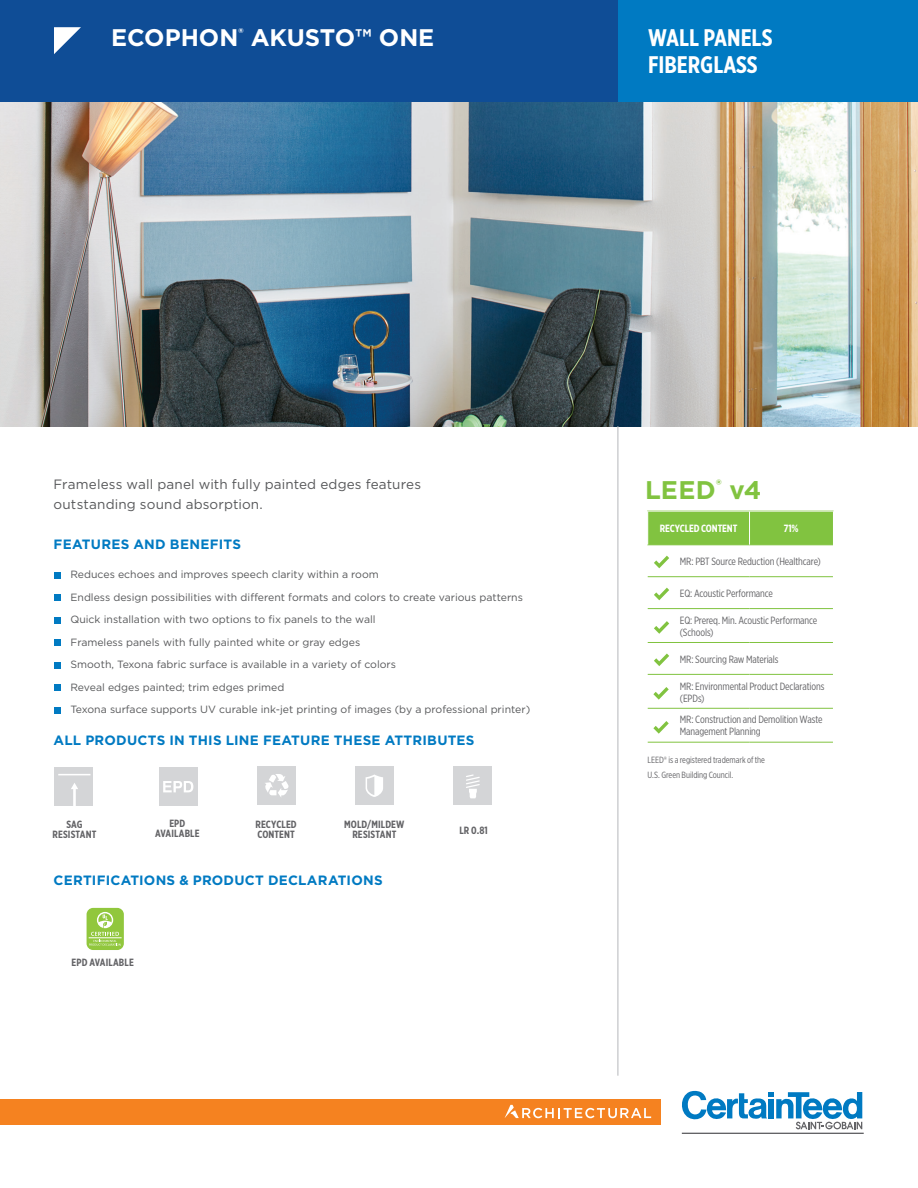
<style>
.page{position:relative;width:918px;height:1188px;background:#fff}
.page>*{position:absolute;margin:0;border:0;box-sizing:border-box;transform-origin:0 0}
.t1{font:700 25.5px "Gotham";letter-spacing:.005em;color:#81c340}
.t2{font:700 24px/27px "Gotham X Narrow";color:#fff}
.t3{font:700 24px "Gotham";color:#fff}
.t4{font:700 13.5px "Gotham";letter-spacing:.015em;color:#007ac2}
.t5{font:13.5px/19.5px "Gotham";letter-spacing:.01em;color:#57585a}
.t6{font:10.5px/22.5px "Gotham";color:#57585a}
.t7{font:10.5px/12px "Gotham X Narrow";letter-spacing:-.01em;color:#636366}
.t8{font:700 10.5px/10.5px "Gotham X Narrow";letter-spacing:.01em;color:#636366;text-align:center}
.t9{font:700 10.5px "Gotham X Narrow";letter-spacing:-.01em;color:#fff}
.t10{font:9px/15px "Gotham X Narrow";letter-spacing:-.005em;color:#636366}
</style>
<div class="page">
<img style="left:0;top:101px;width:918px;height:325px">
<hr style="left:618px;top:426px;width:1px;height:650px;background:#b6b7bb">
<svg style="left:682px;top:1090px;width:180px;height:39px"></svg>
<hr style="left:682px;top:1133px;width:182px;height:1px;background:#636366">
<div style="left:0;top:1100px;width:660px;height:25px;background:#f58220"></div>
<svg style="left:505px;top:1105px;width:146px;height:13px"></svg>
<div style="left:648px;top:512px;width:185px;height:33px;background:#81c340"></div>
<hr style="left:647px;top:545px;width:103px;height:1px;background:#81c340">
<hr style="left:750px;top:545px;width:83px;height:1px;background:#81c340">
<hr style="left:648px;top:576px;width:102px;height:1px;background:#81c340">
<hr style="left:750px;top:576px;width:83px;height:1px;background:#81c340">
<hr style="left:648px;top:608px;width:102px;height:1px;background:#81c340">
<hr style="left:750px;top:608px;width:83px;height:1px;background:#81c340">
<hr style="left:648px;top:642px;width:102px;height:1px;background:#81c340">
<hr style="left:750px;top:642px;width:83px;height:1px;background:#81c340">
<hr style="left:648px;top:674px;width:102px;height:1px;background:#81c340">
<hr style="left:750px;top:674px;width:83px;height:1px;background:#81c340">
<hr style="left:749px;top:511px;width:1px;height:34px;background:#fff">
<hr style="left:648px;top:708px;width:102px;height:1px;background:#81c340">
<hr style="left:750px;top:708px;width:83px;height:1px;background:#81c340">
<hr style="left:648px;top:742px;width:102px;height:1px;background:#81c340">
<hr style="left:750px;top:742px;width:83px;height:1px;background:#81c340">
<svg style="left:654px;top:556px;width:15px;height:12px"></svg>
<svg style="left:654px;top:588px;width:15px;height:12px"></svg>
<svg style="left:654px;top:621px;width:15px;height:13px"></svg>
<svg style="left:654px;top:654px;width:15px;height:12px"></svg>
<svg style="left:653px;top:687px;width:16px;height:13px"></svg>
<svg style="left:653px;top:721px;width:16px;height:13px"></svg>
<div style="left:0;top:0;width:618px;height:101px;background:#0f4d96"></div>
<div style="left:618px;top:0;width:300px;height:101px;background:#007ac2"></div>
<svg style="left:54px;top:27px;width:27px;height:27px"></svg>
<div style="left:87px;top:908px;width:37px;height:42px;background:#91c73d;border-radius:7px"></div>
<hr style="left:89px;top:938px;width:33px;height:1px;background:#fff">
<svg style="left:89px;top:912px;width:32px;height:34px"></svg>
<div style="left:159px;top:767px;width:39px;height:39px;background:#d4d5d7"></div>
<div style="left:355px;top:766px;width:39px;height:39px;background:#d4d5d7"></div>
<svg style="left:366px;top:774px;width:17px;height:23px"></svg>
<div style="left:453px;top:766px;width:39px;height:39px;background:#d4d5d7"></div>
<svg style="left:466px;top:774px;width:14px;height:24px"></svg>
<div style="left:257px;top:766px;width:39px;height:39px;background:#d4d5d7"></div>
<svg style="left:265px;top:774px;width:24px;height:23px"></svg>
<svg style="left:163px;top:781px;width:30px;height:11px"></svg>
<div style="left:54px;top:572px;width:7px;height:6px;background:#007ac2"></div>
<div style="left:54px;top:594px;width:7px;height:7px;background:#007ac2"></div>
<div style="left:54px;top:617px;width:7px;height:6px;background:#007ac2"></div>
<div style="left:54px;top:639px;width:7px;height:7px;background:#007ac2"></div>
<div style="left:54px;top:662px;width:7px;height:6px;background:#007ac2"></div>
<div style="left:54px;top:684px;width:7px;height:7px;background:#007ac2"></div>
<div style="left:54px;top:707px;width:7px;height:6px;background:#007ac2"></div>
<div style="left:54px;top:767px;width:39px;height:39px;background:#d4d5d7"></div>
<hr style="left:58px;top:774px;width:32px;height:1px;background:#fff">
<svg style="left:71px;top:783px;width:7px;height:6px"></svg>
<hr style="left:73px;top:788px;width:3px;height:18px;background:#fff">
<h2 class="t3" style="left:111px;top:21px;width:325px">ECOPHON<sup>®</sup> AKUSTO™ ONE</h2>
<h2 class="t2" style="left:648px;top:24px;width:126px">WALL PANELS<br>FIBERGLASS</h2>
<p class="t5" style="left:54px;top:474px;width:369px">Frameless wall panel with fully painted edges features outstanding sound absorption.</p>
<h1 class="t1" style="left:645px;top:473px;width:118px">LEED<sup>®</sup> v4</h1>
<p class="t4" style="left:54px;top:535px;width:189px">FEATURES AND BENEFITS</p>
<p class="t6" style="left:71px;top:563px;width:461px">Reduces echoes and improves speech clarity within a room<br>Endless design possibilities with different formats and colors to create various patterns Quick installation with two options to fix panels to the wall<br>Frameless panels with fully painted white or gray edges<br>Smooth, Texona fabric surface is available in a variety of colors<br>Reveal edges painted; trim edges primed<br>Texona surface supports UV curable ink-jet printing of images (by a professional printer)</p>
<p class="t4" style="left:54px;top:731px;width:422px">ALL PRODUCTS IN THIS LINE FEATURE THESE ATTRIBUTES</p>
<p class="t8" style="left:344px;top:819px;width:62px">MOLD/MILDEW<br>RESISTANT</p>
<p class="t8" style="left:459px;top:825px;width:30px">LR 0.81</p>
<p class="t4" style="left:54px;top:871px;width:331px">CERTIFICATIONS &amp; PRODUCT DECLARATIONS</p>
<p class="t8" style="left:155px;top:818px;width:46px">EPD<br>AVAILABLE</p>
<p class="t8" style="left:256px;top:819px;width:43px;text-align:left">RECYCLED<br>CONTENT</p>
<p class="t8" style="left:52px;top:819px;width:46px">SAG<br>RESISTANT</p>
<p class="t8" style="left:72px;top:957px;width:64px">EPD AVAILABLE</p>
<p class="t9" style="left:660px;top:522px;width:79px">RECYCLED CONTENT</p>
<p class="t9" style="left:784px;top:522px;width:16px">71%</p>
<p class="t7" style="left:680px;top:555px;width:143px">MR: PBT Source Reduction (Healthcare)</p>
<p class="t7" style="left:680px;top:587px;width:94px">EQ: Acoustic Performance</p>
<p class="t7" style="left:680px;top:614px;width:139px">EQ: Prereq. Min. Acoustic Performance (Schools)</p>
<p class="t7" style="left:680px;top:653px;width:100px">MR: Sourcing Raw Materials</p>
<p class="t7" style="left:680px;top:680px;width:146px">MR: Environmental Product Declarations (EPDs)</p>
<p class="t7" style="left:680px;top:714px;width:144px">MR: Construction and Demolition Waste<br>Management Planning</p>
<p class="t10" style="left:648px;top:752px;width:119px">LEED® is a registered trademark of the<br>U.S. Green Building Council.</p>
</div>
